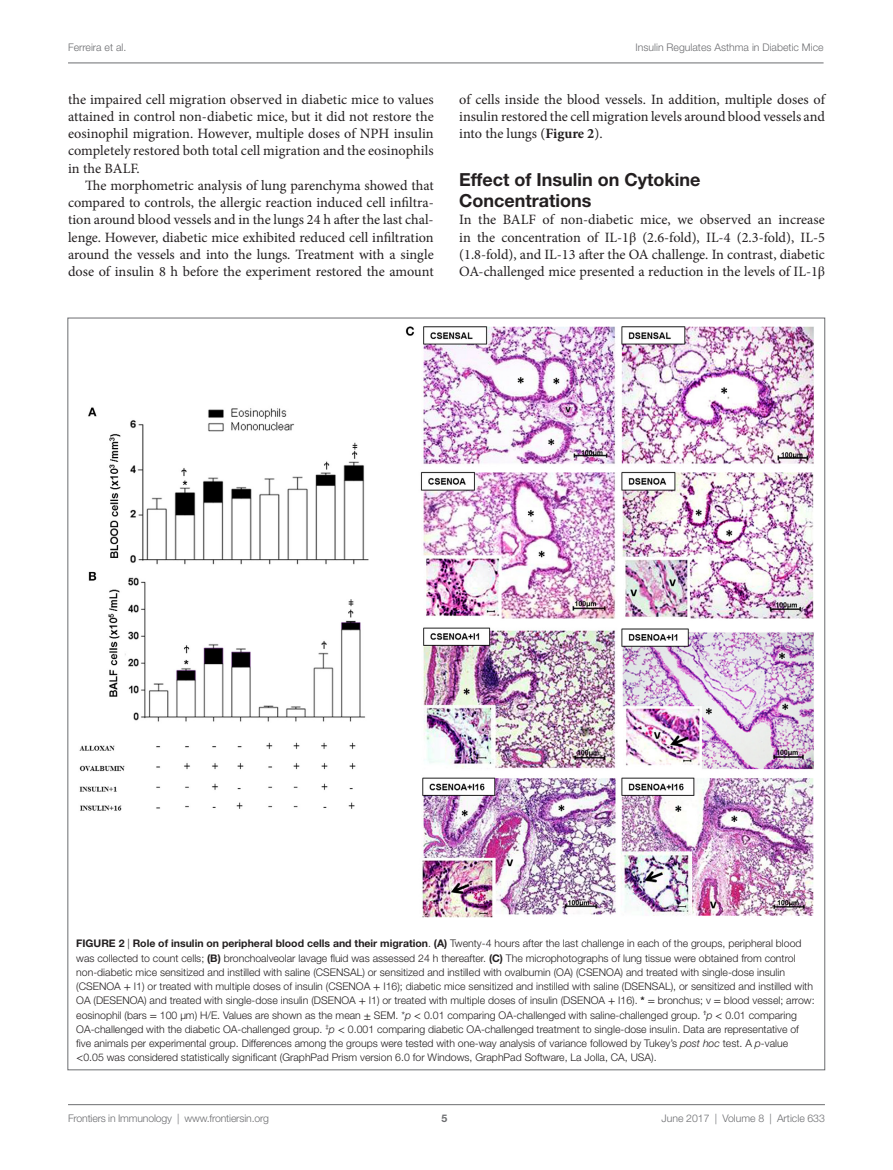
<style>
.page{position:relative;width:893px;height:1170px;background:#fff}
.page>*{position:absolute;margin:0;border:0;box-sizing:border-box;transform-origin:0 0}
.t1{font:700 18px/21px "Helvetica Neue LT Std";color:#231f20}
.t2{font:14.25px/17.2px "Minion Pro";color:#231f20;text-align:justify}
.t3{font:300 10.5px/14.2px "Helvetica Neue LT Std";color:#231f20}
.t4{font:300 10.5px "Helvetica Neue LT Std";color:#6c6d70}
.t5{font:700 10.5px "Helvetica Neue LT Std";color:#6c6d70}
.s1{font-weight:700}
.s2{font-family:"STIX General"}
.s3{font-family:"STIX General";font-weight:400}
.s4{font-style:italic}
</style>
<div class="page">
<img style="left:79px;top:326px;width:735px;height:591px">
<hr style="left:68px;top:1104px;width:757px;height:1px;background:#6c6d70">
<hr style="left:68px;top:63px;width:755px;height:1px;background:#6c6d70">
<p class="t4" style="left:68px;top:41px;width:60px">Ferreira et al.</p>
<p class="t4" style="left:635px;top:41px;width:190px">Insulin Regulates Asthma in Diabetic Mice</p>
<p class="t2" style="left:68px;top:90px;width:367px">the impaired cell migration observed in diabetic mice to values attained in control non-diabetic mice, but it did not restore the eosinophil migration. However, multiple doses of NPH insulin completely restored both total cell migration and the eosinophils in the BALF.</p>
<p class="t2" style="left:68px;top:177px;width:367px;text-indent:17px">The morphometric analysis of lung parenchyma showed that compared to controls, the allergic reaction induced cell infiltra&shy;tion around blood vessels and in the lungs 24 h after the last chal&shy;lenge. However, diabetic mice exhibited reduced cell infiltration around the vessels and into the lungs. Treatment with a single dose of insulin 8 h before the experiment restored the amount</p>
<h2 class="t2" style="left:459px;top:90px;width:367px">of cells inside the blood vessels. In addition, multiple doses of insulin restored the cell migration levels around blood vessels and into the lungs (<span class="s1">Figure 2</span>).</h2>
<h1 class="t1" style="left:459px;top:169px;width:243px">Effect of Insulin on Cytokine<br>Concentrations</h1>
<p class="t2" style="left:459px;top:211px;width:367px">In the BALF of non-diabetic mice, we observed an increase in the concentration of IL-1<span class="s2">β</span> (2.6-fold), IL-4 (2.3-fold), IL-5 (1.8-fold), and IL-13 after the OA challenge. In contrast, diabetic OA-challenged mice presented a reduction in the levels of IL-1<span class="s2">β</span></p>
<p class="t3" style="left:76px;top:936px;width:740px"><span class="s1">Figure 2</span> | <span class="s1">Role of insulin on peripheral blood cells and their migration</span>. <span class="s1">(A)</span> Twenty-4 hours after the last challenge in each of the groups, peripheral blood was collected to count cells; <span class="s1">(B)</span> bronchoalveolar lavage fluid was assessed 24 h thereafter. <span class="s1">(C)</span> The microphotographs of lung tissue were obtained from control non-diabetic mice sensitized and instilled with saline (CSENSAL) or sensitized and instilled with ovalbumin (OA) (CSENOA) and treated with single-dose insulin (CSENOA <span class="s3">+</span> I1) or treated with multiple doses of insulin (CSENOA <span class="s3">+</span> I16); diabetic mice sensitized and instilled with saline (DSENSAL), or sensitized and instilled with OA (DESENOA) and treated with single-dose insulin (DSENOA <span class="s3">+</span> I1) or treated with multiple doses of insulin (DSENOA <span class="s3">+</span> I16). <span class="s1">*</span> <span class="s3">=</span> bronchus; v <span class="s3">=</span> blood vessel; arrow: eosinophil (bars <span class="s3">=</span> 100 µm) H/E. Values are shown as the mean <span class="s3">±</span> SEM. *<span class="s4">p</span> <span class="s3">&lt;</span> 0.01 comparing OA-challenged with saline-challenged group. <sup>Ϯ</sup><span class="s4">p</span> <span class="s3">&lt;</span> 0.01 comparing OA-challenged with the diabetic OA-challenged group. <sup>‡</sup><span class="s4">p</span> <span class="s3">&lt;</span> 0.001 comparing diabetic OA-challenged treatment to single-dose insulin. Data are representative of five animals per experimental group. Differences among the groups were tested with one-way analysis of variance followed by Tukey’s <span class="s4">post hoc</span> test. A <span class="s4">p</span>-value <span class="s3">&lt;</span>0.05 was considered statistically significant (GraphPad Prism version 6.0 for Windows, GraphPad Software, La Jolla, CA, USA).</p>
<p class="t4" style="left:68px;top:1111px;width:203px">Frontiers in Immunology | www.frontiersin.org</p>
<p class="t4" style="left:662px;top:1111px;width:165px">June 2017 | Volume 8 | Article 633</p>
<p class="t5" style="left:441px;top:1111px;width:7px">5</p>
</div>
